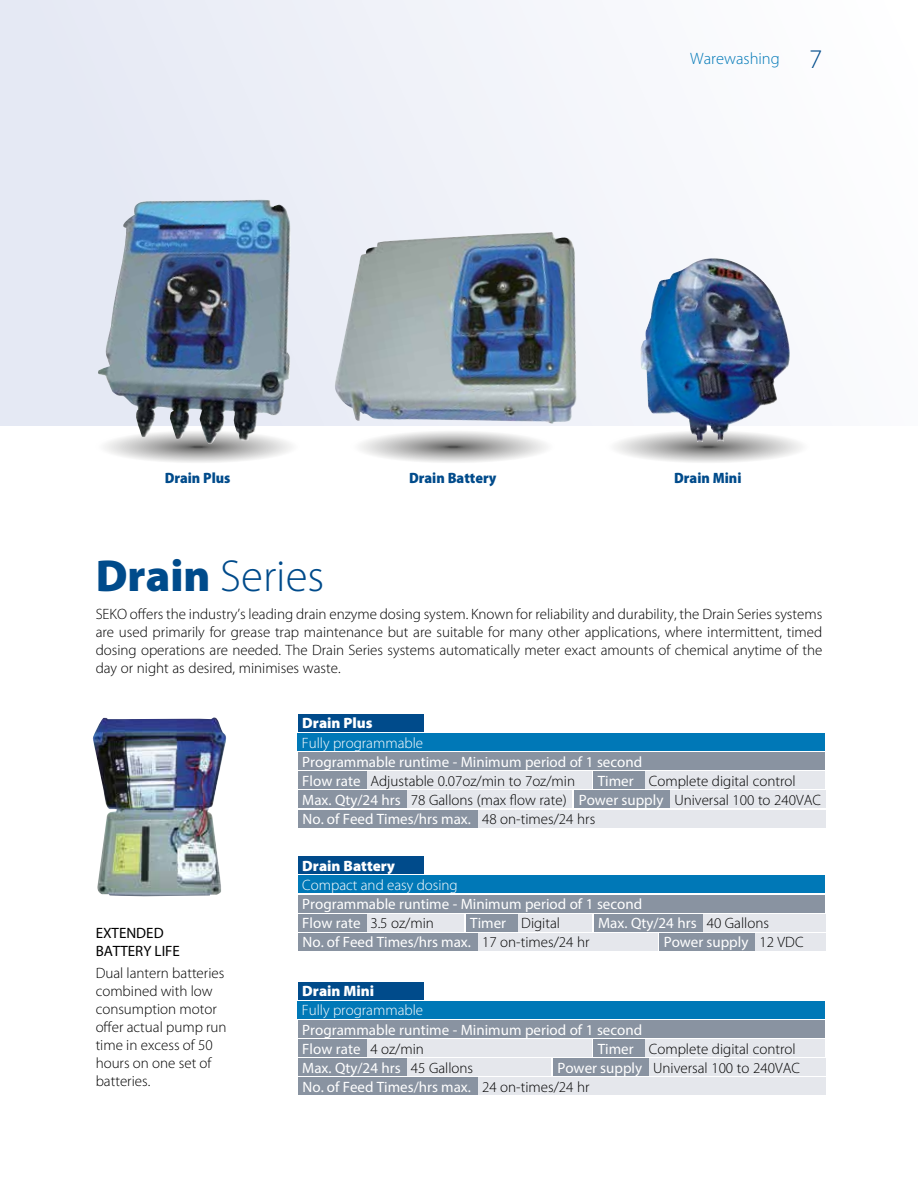
<style>
.page{position:relative;width:918px;height:1188px;background:#fff}
.page>*{position:absolute;margin:0;border:0;box-sizing:border-box;transform-origin:0 0}
.t1{font:300 45px "Myriad Pro";color:#004b8b}
.t2{font:300 16.5px "Myriad Pro";color:#0078b7}
.t3{font:300 15px/18px "Myriad Pro";color:#000;text-align:justify}
.t4{font:15px/19.2px "Myriad Pro";color:#fff}
.t5{font:300 15px "Myriad Pro";color:#fff}
.t6{font:900 semi-condensed 15px "Myriad Pro";color:#004b8b}
.t7{font:900 15px "Myriad Pro";color:#fff}
.t8{font:15px/18px "Myriad Pro";color:#000}
.s1{font-size:27px;color:#004b8b}
.s2{font-weight:900}
.s3{font-weight:400;color:#fff}
.s4{font-weight:300;color:#000}
</style>
<div class="page">
<div style="left:0;top:0;width:918px;height:425px;background:linear-gradient(to right,#e4e8f3,#fdfdfe)"></div>
<svg style="left:105px;top:448px;width:186px;height:15px"></svg>
<img style="left:96px;top:200px;width:196px;height:248px">
<svg style="left:360px;top:431px;width:187px;height:32px"></svg>
<img style="left:334px;top:232px;width:244px;height:192px">
<svg style="left:615px;top:436px;width:187px;height:27px"></svg>
<img style="left:640px;top:258px;width:151px;height:184px">
<div style="left:298px;top:733px;width:527px;height:17px;background:#0078b7"></div>
<div style="left:298px;top:714px;width:126px;height:17px;background:#004b8b"></div>
<div style="left:478px;top:810px;width:347px;height:17px;background:#e5e7ec"></div>
<div style="left:298px;top:810px;width:180px;height:17px;background:#8993a1"></div>
<div style="left:366px;top:772px;width:225px;height:17px;background:#e5e7ec"></div>
<div style="left:298px;top:772px;width:68px;height:17px;background:#8993a1"></div>
<div style="left:298px;top:753px;width:527px;height:17px;background:#8993a1"></div>
<div style="left:406px;top:791px;width:166px;height:17px;background:#e5e7ec"></div>
<div style="left:298px;top:791px;width:108px;height:17px;background:#8993a1"></div>
<div style="left:645px;top:772px;width:180px;height:17px;background:#e5e7ec"></div>
<div style="left:594px;top:772px;width:51px;height:17px;background:#8993a1"></div>
<div style="left:670px;top:791px;width:155px;height:17px;background:#e5e7ec"></div>
<div style="left:574px;top:791px;width:96px;height:17px;background:#8993a1"></div>
<div style="left:298px;top:1001px;width:527px;height:17px;background:#0078b7"></div>
<div style="left:298px;top:982px;width:126px;height:17px;background:#004b8b"></div>
<div style="left:478px;top:1078px;width:347px;height:17px;background:#e5e7ec"></div>
<div style="left:298px;top:1078px;width:180px;height:17px;background:#8993a1"></div>
<div style="left:366px;top:1040px;width:225px;height:17px;background:#e5e7ec"></div>
<div style="left:298px;top:1040px;width:68px;height:17px;background:#8993a1"></div>
<div style="left:298px;top:1020px;width:527px;height:17px;background:#8993a1"></div>
<div style="left:406px;top:1059px;width:145px;height:17px;background:#e5e7ec"></div>
<div style="left:298px;top:1059px;width:108px;height:17px;background:#8993a1"></div>
<div style="left:645px;top:1040px;width:180px;height:17px;background:#e5e7ec"></div>
<div style="left:594px;top:1040px;width:51px;height:17px;background:#8993a1"></div>
<div style="left:649px;top:1059px;width:176px;height:17px;background:#e5e7ec"></div>
<div style="left:553px;top:1059px;width:96px;height:17px;background:#8993a1"></div>
<div style="left:298px;top:876px;width:527px;height:17px;background:#0078b7"></div>
<div style="left:298px;top:857px;width:126px;height:17px;background:#004b8b"></div>
<div style="left:478px;top:933px;width:179px;height:17px;background:#e5e7ec"></div>
<div style="left:298px;top:933px;width:180px;height:17px;background:#8993a1"></div>
<div style="left:366px;top:914px;width:98px;height:17px;background:#e5e7ec"></div>
<div style="left:298px;top:914px;width:68px;height:17px;background:#8993a1"></div>
<div style="left:298px;top:895px;width:527px;height:17px;background:#8993a1"></div>
<div style="left:702px;top:914px;width:124px;height:17px;background:#e5e7ec"></div>
<div style="left:594px;top:914px;width:108px;height:17px;background:#8993a1"></div>
<div style="left:517px;top:914px;width:74px;height:17px;background:#e5e7ec"></div>
<div style="left:466px;top:914px;width:51px;height:17px;background:#8993a1"></div>
<div style="left:755px;top:933px;width:70px;height:17px;background:#e5e7ec"></div>
<div style="left:659px;top:933px;width:96px;height:17px;background:#8993a1"></div>
<img style="left:93px;top:717px;width:134px;height:179px">
<p class="t2" style="left:690px;top:48px;width:134px">Warewashing <span class="s1">7</span></p>
<p class="t6" style="left:165px;top:468px;width:67px">Drain Plus</p>
<p class="t6" style="left:409px;top:468px;width:89px">Drain Battery</p>
<p class="t6" style="left:674px;top:468px;width:69px">Drain Mini</p>
<h1 class="t1" style="left:96px;top:549px;width:230px"><span class="s2">Drain</span> Series</h1>
<p class="t3" style="left:96px;top:605px;width:728px">SEKO offers the industry’s leading drain enzyme dosing system. Known for reliability and durability, the Drain Series systems are used primarily for grease trap maintenance but are suitable for many other applications, where intermittent, timed dosing operations are needed. The Drain Series systems automatically meter exact amounts of chemical anytime of the day or night as desired, minimises waste.</p>
<p class="t7" style="left:302px;top:713px;width:72px">Drain Plus</p>
<p class="t5" style="left:302px;top:734px;width:123px">Fully programmable</p>
<p class="t4" style="left:302px;top:752px;width:341px">Programmable runtime - Minimum period of 1 second</p>
<p class="t3" style="left:302px;top:791px;width:266px"><span class="s3">Max. Qty/24 hrs</span> 78 Gallons (max flow rate)</p>
<p class="t3" style="left:302px;top:772px;width:274px"><span class="s3">Flow rate</span> Adjustable 0.07oz/min to 7oz/min</p>
<p class="t3" style="left:579px;top:771px;width:244px;line-height:19.2px;text-align:center"><span class="s3">Timer</span> Complete digital control<br><span class="s3">Power supply</span> Universal 100 to 240VAC</p>
<p class="t4" style="left:303px;top:809px;width:294px">No. of Feed Times/hrs max. <span class="s4">48 on-times/24 hrs</span></p>
<p class="t7" style="left:302px;top:856px;width:94px">Drain Battery</p>
<p class="t8" style="left:96px;top:924px;width:86px">EXTENDED<br>BATTERY LIFE</p>
<p class="t3" style="left:96px;top:964px;width:132px;text-align:left">Dual lantern batteries combined with low consumption motor offer actual pump run time in excess of 50 hours on one set of batteries.</p>
<p class="t5" style="left:302px;top:876px;width:157px">Compact and easy dosing</p>
<p class="t4" style="left:470px;top:894px;width:173px;text-indent:-168px">Programmable runtime - Minimum period of 1 second<br>Timer <span class="s4">Digital</span></p>
<p class="t3" style="left:302px;top:914px;width:133px"><span class="s3">Flow rate</span> 3.5 oz/min</p>
<p class="t4" style="left:664px;top:913px;width:141px;text-indent:-65px">Max. Qty/24 hrs <span class="s4">40 Gallons<br></span>Power supply <span class="s4">12 VDC</span></p>
<p class="t4" style="left:303px;top:933px;width:289px">No. of Feed Times/hrs max. <span class="s4">17 on-times/24 hr</span></p>
<p class="t7" style="left:302px;top:981px;width:73px">Drain Mini</p>
<p class="t5" style="left:302px;top:1001px;width:123px">Fully programmable</p>
<p class="t4" style="left:302px;top:1020px;width:341px">Programmable runtime - Minimum period of 1 second</p>
<p class="t4" style="left:302px;top:1058px;width:172px">Max. Qty/24 hrs <span class="s4">45 Gallons</span></p>
<p class="t4" style="left:302px;top:1039px;width:123px">Flow rate <span class="s4">4 oz/min</span></p>
<p class="t3" style="left:557px;top:1039px;width:244px;line-height:19.2px;text-align:right"><span class="s3">Timer</span> Complete digital control<br><span class="s3">Power supply</span> Universal 100 to 240VAC</p>
<p class="t4" style="left:303px;top:1077px;width:289px">No. of Feed Times/hrs max. <span class="s4">24 on-times/24 hr</span></p>
</div>
